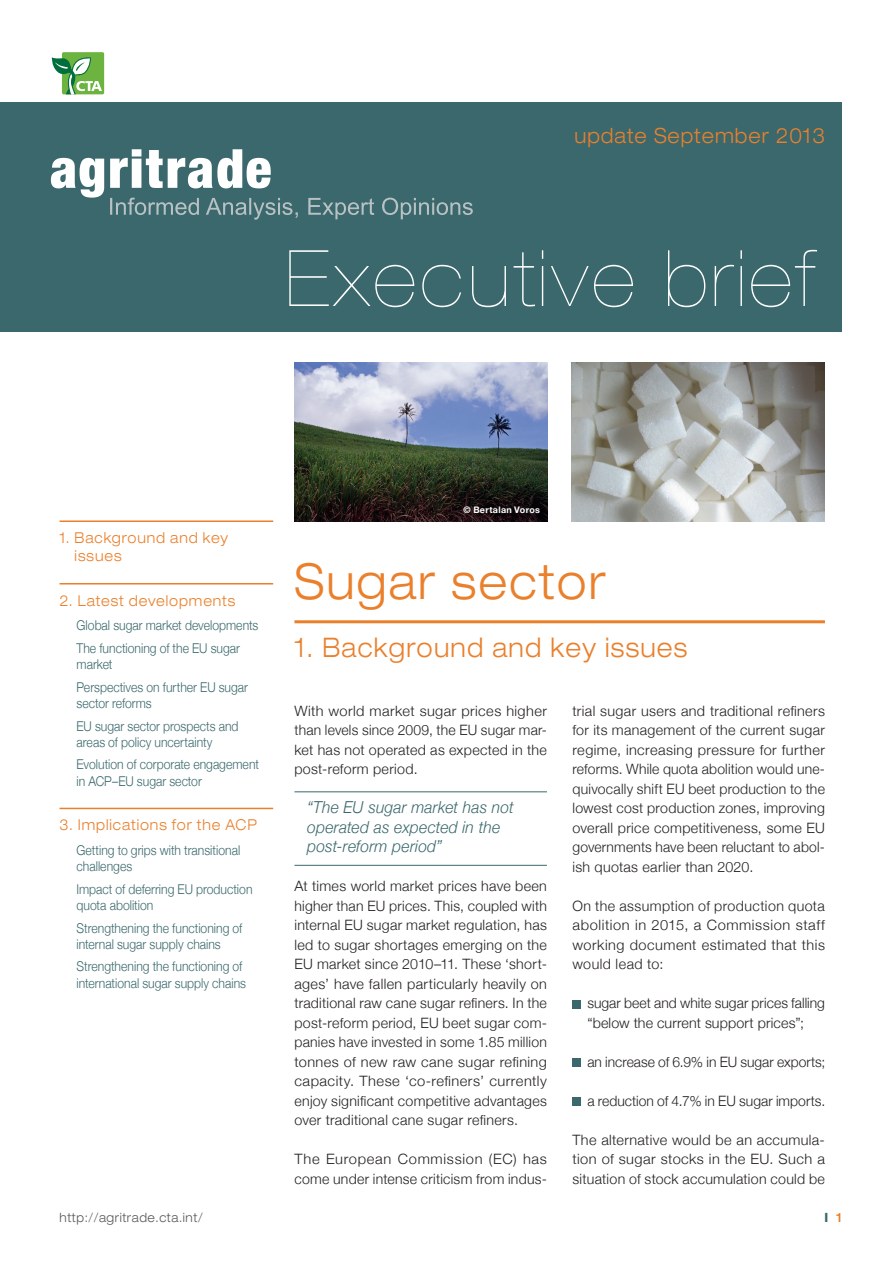
<style>
.page{position:relative;width:893px;height:1263px;background:#fff}
.page>*{position:absolute;margin:0;border:0;box-sizing:border-box;transform-origin:0 0}
.t1{font:300 expanded 49.5px "Helvetica Neue";letter-spacing:.05em;color:#ea802c;scale:.9 1}
.t2{font:300 expanded 27px "Helvetica Neue";letter-spacing:.05em;color:#ea802c;scale:.9 1}
.t3{font:300 expanded 21px "Helvetica Neue";letter-spacing:.05em;color:#ea802c;scale:.9 1}
.t4{font:italic 300 16.5px/19.5px "Helvetica Neue";letter-spacing:.01em;color:#3a686c;scale:.95 1}
.t5{font:300 expanded 15px/18px "Helvetica Neue";letter-spacing:.065em;color:#ea802c;scale:.9 1}
.t6{font:300 14.25px/19.5px "Helvetica Neue";letter-spacing:.02em;color:#231f20;text-align:justify}
.t7{font:300 14.25px "Helvetica Neue";color:#231f20}
.t8{font:300 13.5px/22.5px "Helvetica Neue";color:#3a686c;scale:.9 1}
.t9{font:300 expanded 12.75px "Helvetica Neue";letter-spacing:.05em;color:#57585a;scale:.9 1}
.t10{font:700 expanded 12.75px "Helvetica Neue";color:#3a686c;scale:.9 1}
.t11{font:700 9px "Helvetica Neue";letter-spacing:.03em;color:#fff}
.s1{font-weight:500;color:#ea802c}
</style>
<div class="page">
<div style="left:0;top:102px;width:842px;height:229px;background:#3a686c"></div>
<hr style="left:294px;top:791px;width:253px;height:1px;background:#3a686c">
<hr style="left:294px;top:865px;width:253px;height:1px;background:#3a686c">
<div style="left:572px;top:1000px;width:8px;height:8px;background:#3a686c"></div>
<div style="left:572px;top:1059px;width:8px;height:8px;background:#3a686c"></div>
<div style="left:572px;top:1098px;width:8px;height:8px;background:#3a686c"></div>
<svg style="left:289px;top:250px;width:528px;height:57px"></svg>
<svg style="left:51px;top:158px;width:53px;height:40px"></svg>
<svg style="left:110px;top:149px;width:161px;height:39px"></svg>
<svg style="left:110px;top:198px;width:363px;height:22px"></svg>
<hr style="left:294px;top:620px;width:531px;height:3px;background:#ea802c">
<svg style="left:51px;top:52px;width:54px;height:43px"></svg>
<hr style="left:60px;top:520px;width:213px;height:2px;background:#ea802c">
<hr style="left:60px;top:583px;width:213px;height:1px;background:#ea802c">
<hr style="left:60px;top:808px;width:213px;height:1px;background:#ea802c">
<img style="left:572px;top:362px;width:253px;height:160px">
<img style="left:294px;top:362px;width:253px;height:160px">
<h3 class="t3" style="left:575px;top:123px;width:280px">update September 2013</h3>
<p class="t5" style="left:75px;top:529px;width:172px;text-indent:-15px">1. Background and key issues</p>
<p class="t5" style="left:60px;top:591px;width:197px">2. Latest developments</p>
<p class="t8" style="left:77px;top:614px;width:204px">Global sugar market developments<br>The functioning of the EU sugar</p>
<p class="t8" style="left:77px;top:652px;width:192px">market<br>Perspectives on further EU sugar</p>
<p class="t8" style="left:77px;top:691px;width:181px">sector reforms<br>EU sugar sector prospects and</p>
<p class="t8" style="left:77px;top:730px;width:204px">areas of policy uncertainty<br>Evolution of corporate engagement</p>
<p class="t8" style="left:77px;top:769px;width:141px">in ACP–EU sugar sector</p>
<p class="t5" style="left:60px;top:816px;width:221px">3. Implications for the ACP</p>
<p class="t8" style="left:77px;top:841px;width:183px;line-height:16.2px">Getting to grips with transitional challenges</p>
<p class="t8" style="left:77px;top:880px;width:197px;line-height:16.2px">Impact of deferring EU production quota abolition</p>
<p class="t8" style="left:77px;top:919px;width:186px;line-height:16.2px">Strengthening the functioning of internal sugar supply chains</p>
<p class="t8" style="left:77px;top:958px;width:190px;line-height:16.2px">Strengthening the functioning of international sugar supply chains</p>
<p class="t11" style="left:464px;top:502px;width:78px">© Bertalan Voros</p>
<h1 class="t1" style="left:294px;top:552px;width:347px">Sugar sector</h1>
<h2 class="t2" style="left:294px;top:631px;width:438px">1. Background and key issues</h2>
<p class="t6" style="left:294px;top:700px;width:254px">With world market sugar prices higher than levels since 2009, the EU sugar mar&shy;ket has not operated as expected in the post-reform period.</p>
<p class="t4" style="left:307px;top:797px;width:219px">“The EU sugar market has not operated as expected in the post-reform period”</p>
<p class="t6" style="left:294px;top:876px;width:254px">At times world market prices have been higher than EU prices. This, coupled with internal EU sugar market regulation, has led to sugar shortages emerging on the EU market since 2010–11. These ‘short&shy;ages’ have fallen particularly heavily on traditional raw cane sugar refiners. In the post-reform period, EU beet sugar com&shy;panies have invested in some 1.85 million tonnes of new raw cane sugar refining capacity. These ‘co-refiners’ currently enjoy significant competitive advantages over traditional cane sugar refiners.</p>
<p class="t6" style="left:294px;top:1149px;width:254px">The European Commission (EC) has come under intense criticism from indus-</p>
<p class="t6" style="left:572px;top:700px;width:254px">trial sugar users and traditional refiners for its management of the current sugar regime, increasing pressure for further reforms. While quota abolition would une&shy;quivocally shift EU beet production to the lowest cost production zones, improving overall price competitiveness, some EU governments have been reluctant to abol&shy;ish quotas earlier than 2020.</p>
<p class="t6" style="left:572px;top:895px;width:254px">On the assumption of production quota abolition in 2015, a Commission staff working document estimated that this would lead to:</p>
<p class="t6" style="left:587px;top:993px;width:239px">sugar beet and white sugar prices falling “below the current support prices”;</p>
<p class="t7" style="left:587px;top:1050px;width:239px">an increase of 6.9% in EU sugar exports;</p>
<p class="t7" style="left:587px;top:1089px;width:239px">a reduction of 4.7% in EU sugar imports.</p>
<p class="t6" style="left:572px;top:1129px;width:254px">The alternative would be an accumula&shy;tion of sugar stocks in the EU. Such a situation of stock accumulation could be</p>
<p class="t9" style="left:60px;top:1210px;width:161px">http://agritrade.cta.int/</p>
<p class="t10" style="left:824px;top:1209px;width:21px">I <span class="s1">1</span></p>
</div>
